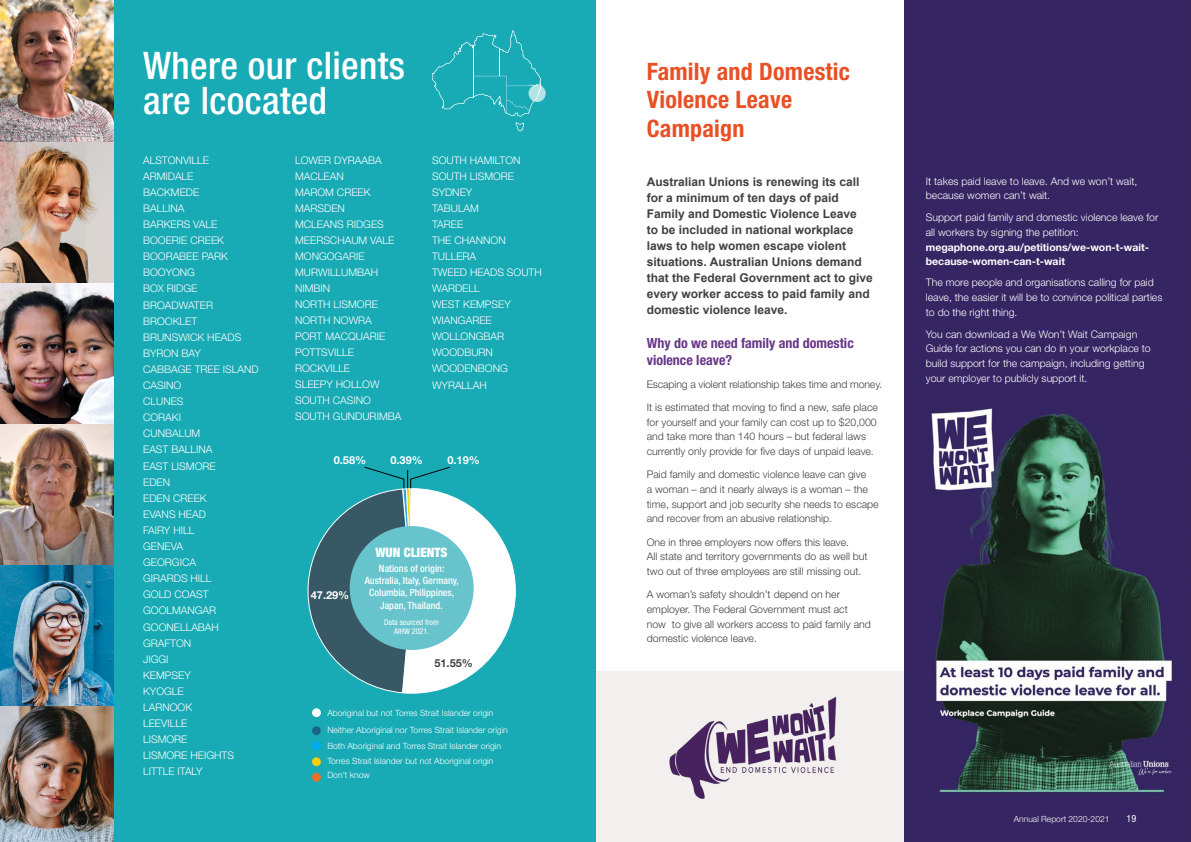
<style>
.page{position:relative;width:1191px;height:842px;background:#fff}
.page>*{position:absolute;margin:0;border:0;box-sizing:border-box;transform-origin:0 0}
.t1{font:500 condensed 38px/36px "Helvetica Neue LT Std";letter-spacing:.01em;color:#fff}
.t2{font:700 condensed 24px/28.8px "Helvetica Neue LT Std";letter-spacing:.01em;color:#e85025}
.t3{font:700 condensed 14px/16.8px "Helvetica Neue LT Std";color:#673687}
.t4{font:900 condensed 13px "Helvetica Neue LT Std";color:#fff}
.t5{font:700 12px/16px "Arial";color:#414042}
.t6{font:700 11px "Helvetica Neue LT Std";color:#fff}
.t7{font:700 11px "Helvetica Neue LT Std";color:#414042}
.t8{font:300 10.5px/16.1px "Helvetica Neue LT Std";color:#fff}
.t9{font:300 10.5px/14.7px "Helvetica Neue LT Std";color:#414042}
.t10{font:700 10.5px/14px "Helvetica Neue LT Std";color:#fff}
.t11{font:500 condensed 10px/12px "Helvetica Neue LT Std";color:#fff;text-align:center}
.t12{font:condensed 10px "Helvetica Neue LT Std";color:#fff}
.t13{font:300 8.6px/16px "Helvetica Neue LT Std";color:#fff}
.t14{font:300 8.5px "Helvetica Neue LT Std";color:#fff}
.t15{font:condensed 8px/9.6px "Helvetica Neue LT Std";color:#fff;text-align:center}
</style>
<div class="page">
<div style="left:595px;top:672px;width:309px;height:170px;background:#f2efee"></div>
<div style="left:0;top:0;width:595px;height:842px;background:#19abb5"></div>
<img style="left:904px;top:0;width:287px;height:842px">
<img style="left:669px;top:696px;width:168px;height:103px">
<svg style="left:432px;top:30px;width:109px;height:101px"></svg>
<svg style="left:528px;top:85px;width:18px;height:17px"></svg>
<svg style="left:307px;top:467px;width:209px;height:227px"></svg>
<div style="left:312px;top:708px;width:9px;height:9px;background:#fff;border-radius:50%"></div>
<div style="left:312px;top:726px;width:9px;height:9px;background:#18678b;border-radius:50%"></div>
<div style="left:312px;top:741px;width:9px;height:9px;background:#00aeef;border-radius:50%"></div>
<div style="left:312px;top:757px;width:9px;height:9px;background:#ffcd05;border-radius:50%"></div>
<div style="left:312px;top:773px;width:9px;height:9px;background:#ea7023;border-radius:50%"></div>
<img style="left:0;top:0;width:113px;height:842px">
<h1 class="t1" style="left:143px;top:47px;width:263px">Where our clients are lcocated</h1>
<p class="t8" style="left:143px;top:152px;width:117px">ALSTONVILLE<br>ARMIDALE<br>BACKMEDE<br>BALLINA<br>BARKERS VALE<br>BOOERIE CREEK<br>BOORABEE PARK<br>BOOYONG<br>BOX RIDGE<br>BROADWATER<br>BROOKLET<br>BRUNSWICK HEADS<br>BYRON BAY<br>CABBAGE TREE ISLAND<br>CASINO<br>CLUNES<br>CORAKI<br>CUNBALUM<br>EAST BALLINA<br>EAST LISMORE<br>EDEN<br>EDEN CREEK<br>EVANS HEAD<br>FAIRY HILL<br>GENEVA<br>GEORGICA<br>GIRARDS HILL<br>GOLD COAST<br>GOOLMANGAR<br>GOONELLABAH<br>GRAFTON<br>JIGGI<br>KEMPSEY<br>KYOGLE<br>LARNOOK<br>LEEVILLE<br>LISMORE<br>LISMORE HEIGHTS<br>LITTLE ITALY</p>
<p class="t8" style="left:295px;top:152px;width:108px">LOWER DYRAABA<br>MACLEAN<br>MAROM CREEK<br>MARSDEN<br>MCLEANS RIDGES<br>MEERSCHAUM VALE<br>MONGOGARIE<br>MURWILLUMBAH<br>NIMBIN<br>NORTH LISMORE<br>NORTH NOWRA<br>PORT MACQUARIE<br>POTTSVILLE<br>ROCKVILLE<br>SLEEPY HOLLOW<br>SOUTH CASINO<br>SOUTH GUNDURIMBA</p>
<p class="t8" style="left:432px;top:152px;width:111px">SOUTH HAMILTON<br>SOUTH LISMORE<br>SYDNEY<br>TABULAM<br>TAREE<br>THE CHANNON<br>TULLERA<br>TWEED HEADS SOUTH<br>WARDELL<br>WEST KEMPSEY<br>WIANGAREE<br>WOLLONGBAR<br>WOODBURN<br>WOODENBONG</p>
<p class="t8" style="left:432px;top:377px;width:56px">WYRALLAH</p>
<p class="t6" style="left:334px;top:453px;width:34px">0.58%</p>
<p class="t6" style="left:390px;top:453px;width:34px">0.39%</p>
<p class="t6" style="left:447px;top:453px;width:34px">0.19%</p>
<p class="t4" style="left:375px;top:545px;width:73px">WUN CLIENTS</p>
<p class="t11" style="left:365px;top:562px;width:96px">Nations of origin:<br>Australia, Italy, Germany,<br>Columbia, Philippines,</p>
<p class="t11" style="left:380px;top:600px;width:64px">Japan, Thailand.</p>
<p class="t15" style="left:384px;top:617px;width:56px">Data sourced from<br>AIHW 2021.</p>
<p class="t6" style="left:311px;top:588px;width:40px">47.29%</p>
<p class="t7" style="left:434px;top:656px;width:40px">51.55%</p>
<p class="t13" style="left:327px;top:705px;width:167px">Aboriginal but not Torres Strait Islander origin</p>
<p class="t13" style="left:327px;top:722px;width:182px">Neither Aboriginal nor Torres Strait Islander origin<br>Both Aboriginal and Torres Strait Islander origin</p>
<p class="t13" style="left:327px;top:754px;width:167px;line-height:14px">Torres Strait Islander but not Aboriginal origin<br>Don’t know</p>
<h2 class="t2" style="left:647px;top:56px;width:205px">Family and Domestic<br>Violence Leave<br>Campaign</h2>
<p class="t5" style="left:647px;top:174px;width:228px">Australian Unions is renewing its call for a minimum of ten days of paid Family and Domestic Violence Leave<br>to be included in national workplace laws to help women escape violent situations. Australian Unions demand that the Federal Government act to give every worker access to paid family and domestic violence leave.</p>
<h3 class="t3" style="left:647px;top:334px;width:208px">Why do we need family and domestic violence leave?</h3>
<p class="t9" style="left:647px;top:376px;width:237px">Escaping a violent relationship takes time and money.</p>
<p class="t9" style="left:647px;top:400px;width:233px">It is estimated that moving to find a new, safe place for yourself and your family can cost up to $20,000 and take more than 140 hours – but federal laws currently only provide for five days of unpaid leave.</p>
<p class="t9" style="left:647px;top:467px;width:233px">Paid family and domestic violence leave can give<br>a woman – and it nearly always is a woman – the time, support and job security she needs to escape and recover from an abusive relationship.</p>
<p class="t9" style="left:647px;top:534px;width:222px">One in three employers now offers this leave.<br>All state and territory governments do as well but two out of three employees are still missing out.</p>
<p class="t9" style="left:647px;top:587px;width:225px">A woman’s safety shouldn’t depend on her employer. The Federal Government must act<br>now to give all workers access to paid family and domestic violence leave.</p>
<p class="t8" style="left:926px;top:173px;width:213px;line-height:14.7px">It takes paid leave to leave. And we won’t wait, because women can’t wait.</p>
<p class="t8" style="left:926px;top:210px;width:234px;line-height:14.7px">Support paid family and domestic violence leave for all workers by signing the petition:</p>
<p class="t10" style="left:926px;top:240px;width:225px">megaphone.org.au/petitions/we-won-t-wait&shy;because-women-can-t-wait</p>
<p class="t8" style="left:926px;top:275px;width:238px;line-height:14.7px">The more people and organisations calling for paid leave, the easier it will be to convince political parties to do the right thing.</p>
<p class="t8" style="left:926px;top:326px;width:226px;line-height:14.7px">You can download a We Won’t Wait Campaign Guide for actions you can do in your workplace to build support for the campaign, including getting your employer to publicly support it.</p>
<p class="t14" style="left:1014px;top:813px;width:97px">Annual Report 2020-2021</p>
<p class="t12" style="left:1126px;top:813px;width:11px">19</p>
</div>
